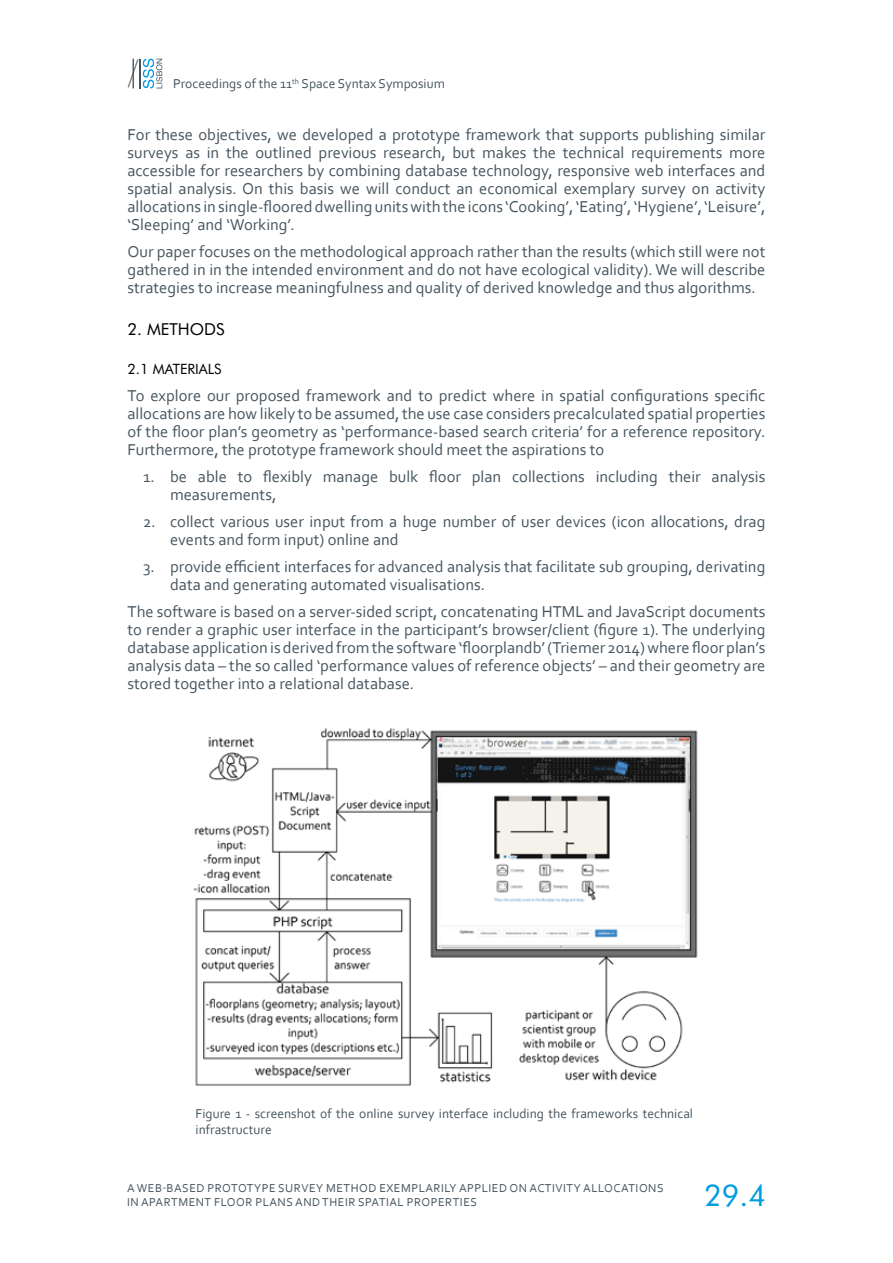
<style>
.page{position:relative;width:893px;height:1263px;background:#fff}
.page>*{position:absolute;margin:0;border:0;box-sizing:border-box;transform-origin:0 0}
.t1{font:30px "Futura BT";color:#009de0}
.t2{font:16.5px/18px "Corbel";color:#46555f;text-align:justify}
.t3{font:16.5px "Futura BT";color:#000}
.t4{font:14.25px "Futura BT";color:#000}
.t5{font:13.5px/16.2px "Corbel";color:#46555f}
.t6{font:12px/14.4px "Corbel";letter-spacing:.04em;color:#46555f}
</style>
<div class="page">
<svg style="left:128px;top:59px;width:34px;height:29px"></svg>
<img style="left:193px;top:728px;width:505px;height:358px">
<p class="t5" style="left:173px;top:76px;width:273px">Proceedings of the 11<sup>th</sup> Space Syntax Symposium</p>
<p class="t2" style="left:128px;top:125px;width:639px">For these objectives, we developed a prototype framework that supports publishing similar surveys as in the outlined previous research, but makes the technical requirements more accessible for researchers by combining database technology, responsive web interfaces and spatial analysis. On this basis we will conduct an economical exemplary survey on activity allocations in single-floored dwelling units with the icons ‘Cooking’, ‘Eating’, ‘Hygiene’, ‘Leisure’, ‘Sleeping’ and ‘Working’.</p>
<p class="t2" style="left:128px;top:242px;width:639px">Our paper focuses on the methodological approach rather than the results (which still were not gathered in in the intended environment and do not have ecological validity). We will describe strategies to increase meaningfulness and quality of derived knowledge and thus algorithms.</p>
<p class="t3" style="left:128px;top:319px;width:98px">2. METHODS</p>
<p class="t4" style="left:128px;top:361px;width:95px">2.1 MATERIALS</p>
<p class="t2" style="left:128px;top:386px;width:639px">To explore our proposed framework and to predict where in spatial configurations specific allocations are how likely to be assumed, the use case considers precalculated spatial properties of the floor plan’s geometry as ‘performance-based search criteria’ for a reference repository.<br>Furthermore, the prototype framework should meet the aspirations to</p>
<p class="t2" style="left:170px;top:467px;width:597px;text-indent:-27px">1. be able to flexibly manage bulk floor plan collections including their analysis measurements,</p>
<p class="t2" style="left:170px;top:512px;width:597px;text-indent:-27px">2. collect various user input from a huge number of user devices (icon allocations, drag events and form input) online and</p>
<p class="t2" style="left:170px;top:557px;width:597px;text-indent:-27px">3. provide efficient interfaces for advanced analysis that facilitate sub grouping, derivating data and generating automated visualisations.</p>
<p class="t2" style="left:128px;top:602px;width:639px">The software is based on a server-sided script, concatenating HTML and JavaScript documents to render a graphic user interface in the participant’s browser/client (figure 1). The underlying database application is derived from the software ‘floorplandb’ (Triemer 2014) where floor plan’s analysis data – the so called ‘performance values of reference objects’ – and their geometry are stored together into a relational database.</p>
<p class="t5" style="left:196px;top:1105px;width:499px">Figure 1 - screenshot of the online survey interface including the frameworks technical infrastructure</p>
<p class="t6" style="left:127px;top:1180px;width:538px">A WEB-BASED PROTOTYPE SURVEY METHOD EXEMPLARILY APPLIED ON ACTIVITY ALLOCATIONS<br>IN APARTMENT FLOOR PLANS AND THEIR SPATIAL PROPERTIES</p>
<h1 class="t1" style="left:704px;top:1177px;width:63px">29.4</h1>
</div>
